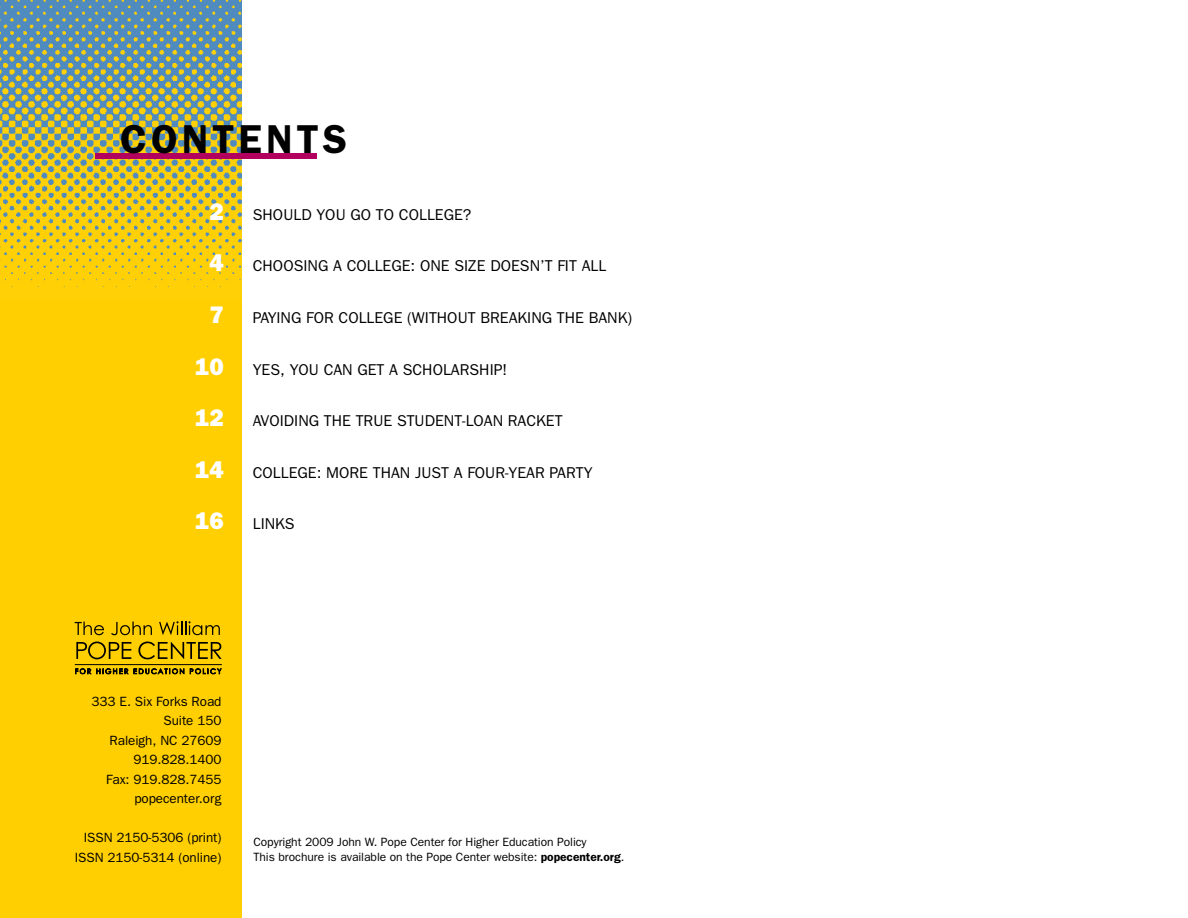
<style>
.page{position:relative;width:1188px;height:918px;background:#fff}
.page>*{position:absolute;margin:0;border:0;box-sizing:border-box;transform-origin:0 0}
.t1{font:600 40.5px "Franklin Gothic";letter-spacing:.1em;color:#000}
.t2{font:15.75px "Franklin Gothic";color:#000}
.t3{font:13.35px/19.5px "Franklin Gothic";letter-spacing:-.005em;color:#000;text-align:right}
.t4{font:12px/15px "Franklin Gothic";letter-spacing:-.005em;color:#000}
.s1{font-weight:800;font-size:24px;color:#fff}
.s2{font-weight:600}
</style>
<div class="page">
<div style="left:0;top:0;width:242px;height:918px;background:#ffcf01"></div>
<img style="left:0;top:0;width:242px;height:287px">
<div style="left:95px;top:153px;width:221px;height:6px;background:#b1005d"></div>
<svg style="left:75px;top:622px;width:29px;height:13px"></svg>
<svg style="left:111px;top:622px;width:41px;height:13px"></svg>
<svg style="left:159px;top:621px;width:61px;height:14px"></svg>
<svg style="left:76px;top:642px;width:55px;height:17px"></svg>
<svg style="left:138px;top:642px;width:84px;height:17px"></svg>
<svg style="left:75px;top:668px;width:147px;height:7px"></svg>
<hr style="left:75px;top:664px;width:147px;height:1px;background:#000">
<h1 class="t1" style="left:120px;top:115px;width:228px">CONTENTS</h1>
<p class="t2" style="left:210px;top:205px;width:263px"><span class="s1">2</span> SHOULD YOU GO TO COLLEG E?</p>
<p class="t2" style="left:210px;top:257px;width:398px"><span class="s1">4</span> CHOOSING A COLLEGE: ONE SIZE DOESN’T FIT ALL</p>
<p class="t2" style="left:210px;top:309px;width:424px"><span class="s1">7</span> PAYING FOR COLLEG E (WITHOUT BREAKING THE BANK)</p>
<p class="t2" style="left:195px;top:360px;width:314px"><span class="s1">10</span> YES, YOU CAN GET A SCHOLARSHIP!</p>
<p class="t2" style="left:195px;top:412px;width:369px"><span class="s1">12</span> AVOIDING THE TRUE STUDENT-LOAN RACKET</p>
<p class="t2" style="left:195px;top:463px;width:397px"><span class="s1">14</span> COLLEG E: MORE THAN JUST A FOUR-YEAR PARTY</p>
<p class="t2" style="left:195px;top:515px;width:67px"><span class="s1">16</span> LINK</p>
<p class="t2" style="left:285px;top:515px;width:11px">S</p>
<p class="t3" style="left:92px;top:691px;width:131px">333 E. SIX FORKS ROAD<br>SUITE 150<br>RALEIGH, NC 27609<br>919.828.1400<br>FAX: 919.828.7455<br>POPECENTER.ORG</p>
<p class="t3" style="left:75px;top:827px;width:148px">I SSN 2150-5306 (PRINT)<br>I SSN 2150-5314 (ONLINE)</p>
<p class="t4" style="left:254px;top:834px;width:372px">COPYRIGHT 2009 JOHN W. POPE CENTER FOR H IGHER EDUCATION POLICY<br>THIS BROCHURE IS AVAILABLE ON THE POPE CENTER WEBSITE: <span class="s2">popecenter.org</span>.</p>
</div>
